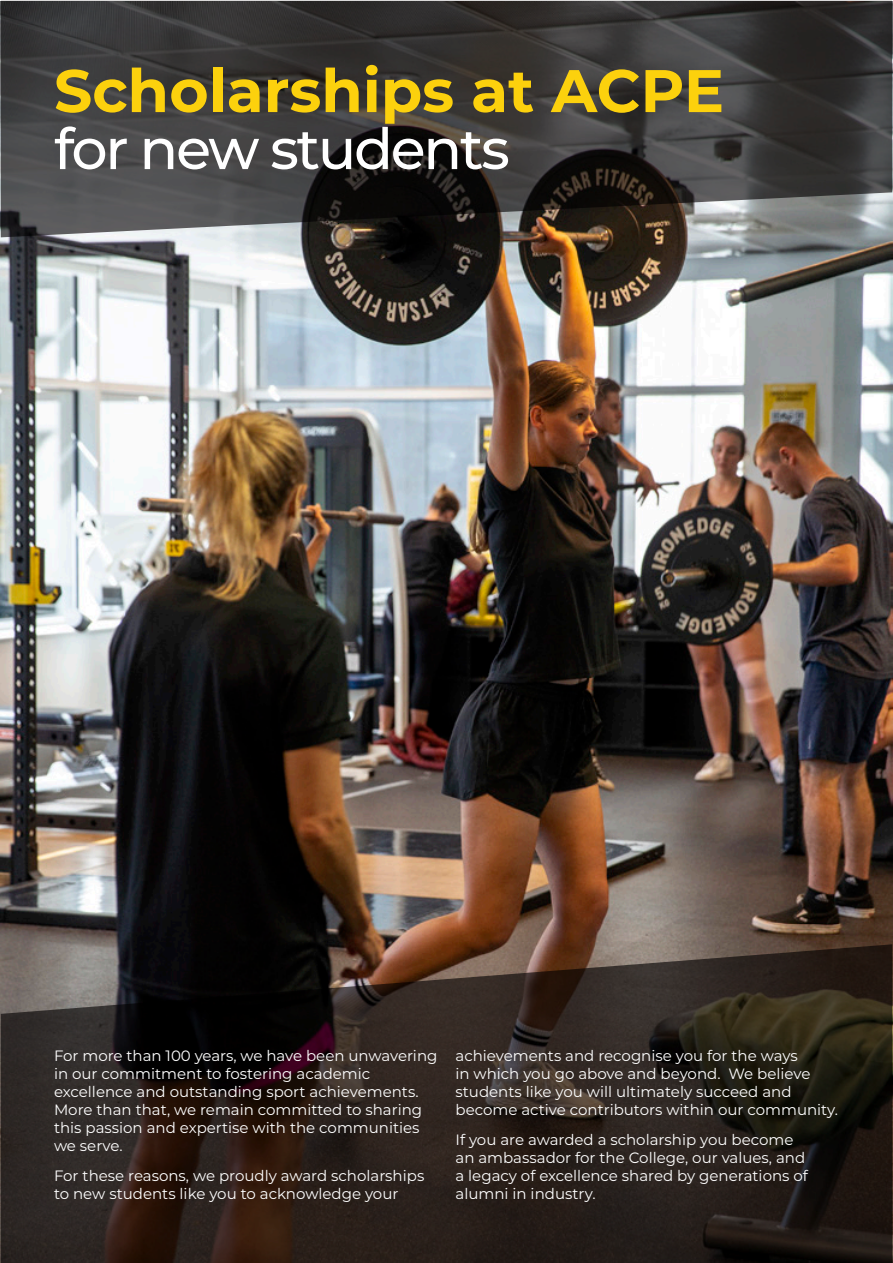
<style>
.page{position:relative;width:893px;height:1263px;background:#fff}
.page>*{position:absolute;margin:0;border:0;box-sizing:border-box;transform-origin:0 0}
.t1{font:700 60px "Montserrat";color:#fcd10d}
.t2{font:500 57px "Montserrat";letter-spacing:-.04em;color:#fff}
.t3{font:15px/18px "Montserrat";color:#fff}
</style>
<div class="page">
<img style="left:0;top:1px;width:893px;height:1262px">
<svg style="left:1px;top:1px;width:891px;height:236px;background:#3f3d3c"></svg>
<svg style="left:1px;top:944px;width:891px;height:319px;background:#2c231d"></svg>
<p class="t1" style="left:54px;top:48px;width:672px">Scholarships at ACPE</p>
<p class="t2" style="left:54px;top:109px;width:457px">for new students</p>
<p class="t3" style="left:54px;top:1046px;width:385px">For more than 100 years, we have been unwavering in our commitment to fostering academic excellence and outstanding sport achievements.<br>More than that, we remain committed to sharing this passion and expertise with the communities we serve.</p>
<p class="t3" style="left:54px;top:1166px;width:372px">For these reasons, we proudly award scholarships to new students like you to acknowledge your</p>
<p class="t3" style="left:455px;top:1046px;width:384px">achievements and recognise you for the ways<br>in which you go above and beyond. We believe students like you will ultimately succeed and become active contributors within our community.</p>
<p class="t3" style="left:455px;top:1130px;width:354px">If you are awarded a scholarship you become an ambassador for the College, our values, and a legacy of excellence shared by generations of alumni in industry.</p>
</div>
